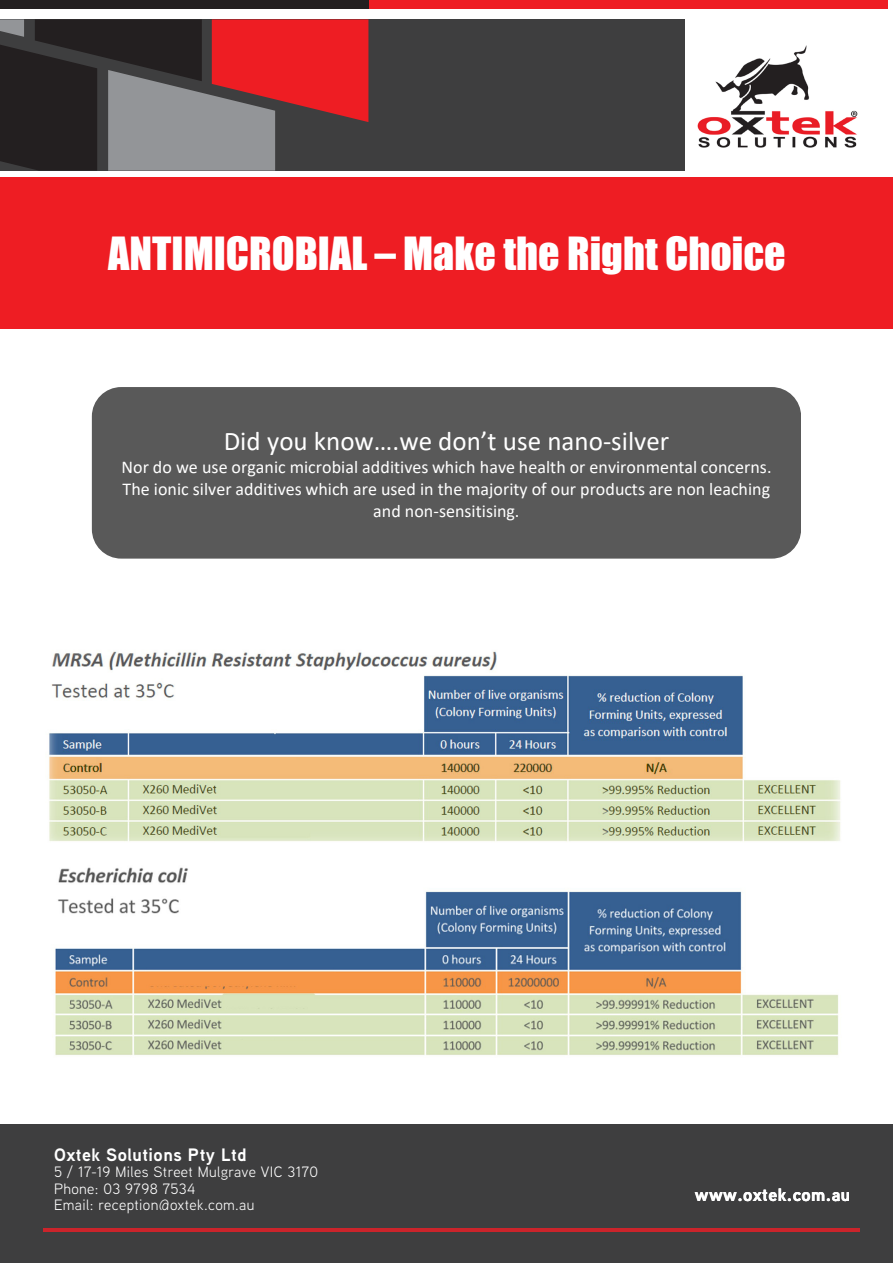
<style>
.page{position:relative;width:893px;height:1263px;background:#fff}
.page>*{position:absolute;margin:0;border:0;box-sizing:border-box;transform-origin:0 0}
.t1{font:42px "Impact";color:#fff}
.t2{font:27px "Calibri";color:#fff}
.t3{font:18px/21.6px "Calibri";color:#fff;text-align:center}
.t4{font:700 18px "Aaux Next";letter-spacing:.025em;color:#fff}
.t5{font:15px/16.5px "Aaux Next";letter-spacing:.025em;color:#fff}
</style>
<div class="page">
<div style="left:0;top:19px;width:684px;height:152px;background:#3e3e3f"></div>
<div style="left:0;top:0;width:369px;height:8px;background:#231f20"></div>
<div style="left:369px;top:0;width:518px;height:8px;background:#ee1d23"></div>
<svg style="left:0;top:19px;width:368px;height:152px"></svg>
<img style="left:697px;top:45px;width:161px;height:103px">
<div style="left:0;top:1125px;width:893px;height:138px;background:#3e3e3f"></div>
<hr style="left:43px;top:1228px;width:816px;height:4px;background:#cb242b">
<div style="left:0;top:177px;width:893px;height:151px;background:#ee1d23"></div>
<div style="left:93px;top:388px;width:707px;height:169px;background:#595959;border-radius:28px"></div>
<div style="left:92px;top:387px;width:709px;height:171px;border:2px solid #595959;border-radius:28px"></div>
<img style="left:49px;top:650px;width:792px;height:406px">
<p class="t1" style="left:108px;top:220px;width:679px">ANTIMICROBIAL – Make the Right Choice</p>
<p class="t2" style="left:224px;top:422px;width:447px">Did you know….we don’t use nano-silver</p>
<p class="t3" style="left:121px;top:456px;width:652px">Nor do we use organic microbial additives which have health or environmental concerns.<br>The ionic silver additives which are used in the majority of our products are non leaching and non-sensitising.</p>
<p class="t4" style="left:54px;top:1142px;width:194px">Oxtek Solutions Pty Ltd</p>
<p class="t5" style="left:54px;top:1163px;width:266px">5 / 17-19 Miles Street Mulgrave VIC 3170<br>Phone: 03 9798 7534<br>Email: reception@oxtek.com.au</p>
<p class="t4" style="left:695px;top:1182px;width:157px">www.oxtek.com.au</p>
</div>
